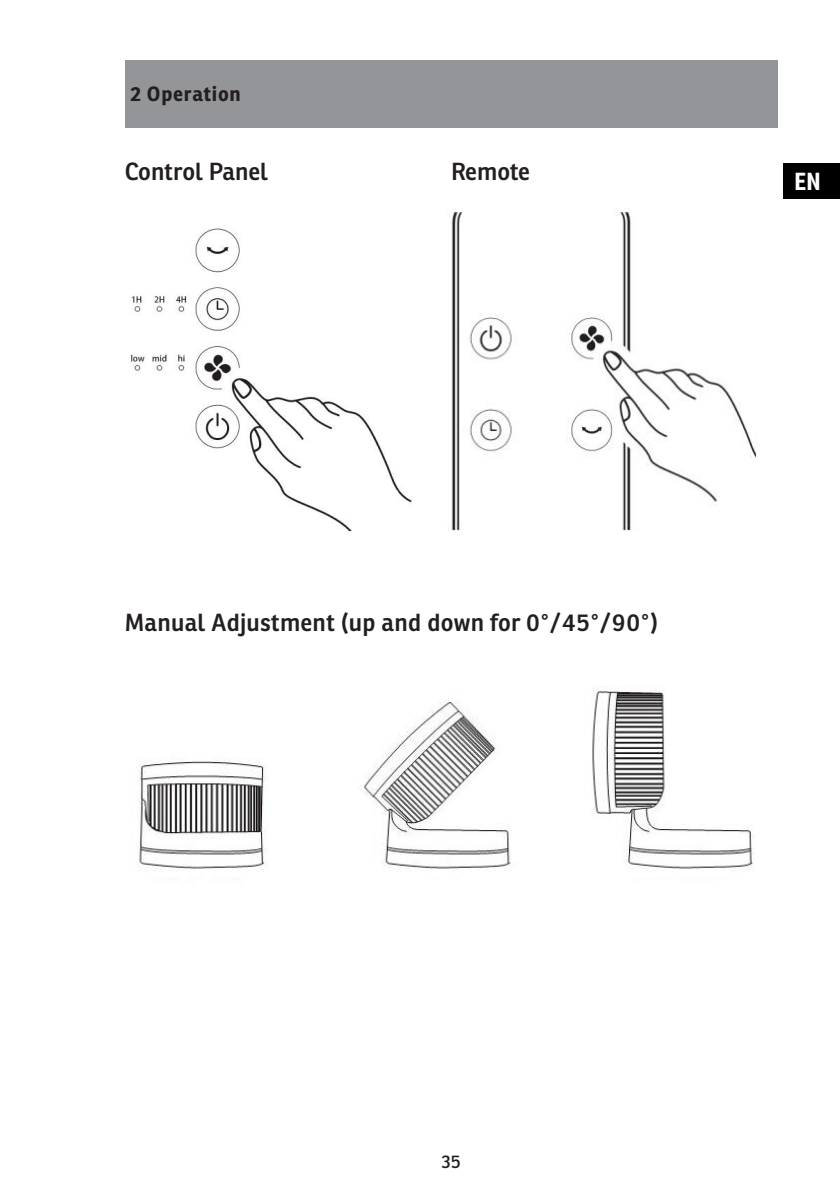
<style>
.page{position:relative;width:840px;height:1191px;background:#fff}
.page>*{position:absolute;margin:0;border:0;box-sizing:border-box;transform-origin:0 0}
.t1{font:600 24px "Ronnia";letter-spacing:.01em;color:#231f20}
.t2{font:700 24px "Ronnia Cond";color:#fff}
.t3{font:700 20px "Ronnia";letter-spacing:.035em;color:#231f20}
.t4{font:18px "Ronnia";color:#231f20}
</style>
<div class="page">
<div style="left:125px;top:60px;width:652px;height:67px;background:#939598"></div>
<img style="left:139px;top:686px;width:615px;height:185px">
<img style="left:130px;top:228px;width:283px;height:304px">
<img style="left:448px;top:208px;width:309px;height:323px">
<div style="left:782px;top:163px;width:57px;height:36px;background:#000"></div>
<p class="t3" style="left:130px;top:81px;width:112px">2 Operation</p>
<p class="t1" style="left:125px;top:157px;width:145px">Control Panel</p>
<p class="t1" style="left:451px;top:157px;width:80px">Remote</p>
<p class="t2" style="left:794px;top:166px;width:27px">EN</p>
<p class="t1" style="left:125px;top:607px;width:534px">Manual Adjustment (up and down for 0°/45°/90°)</p>
<p class="t4" style="left:441px;top:1150px;width:20px">35</p>
</div>
